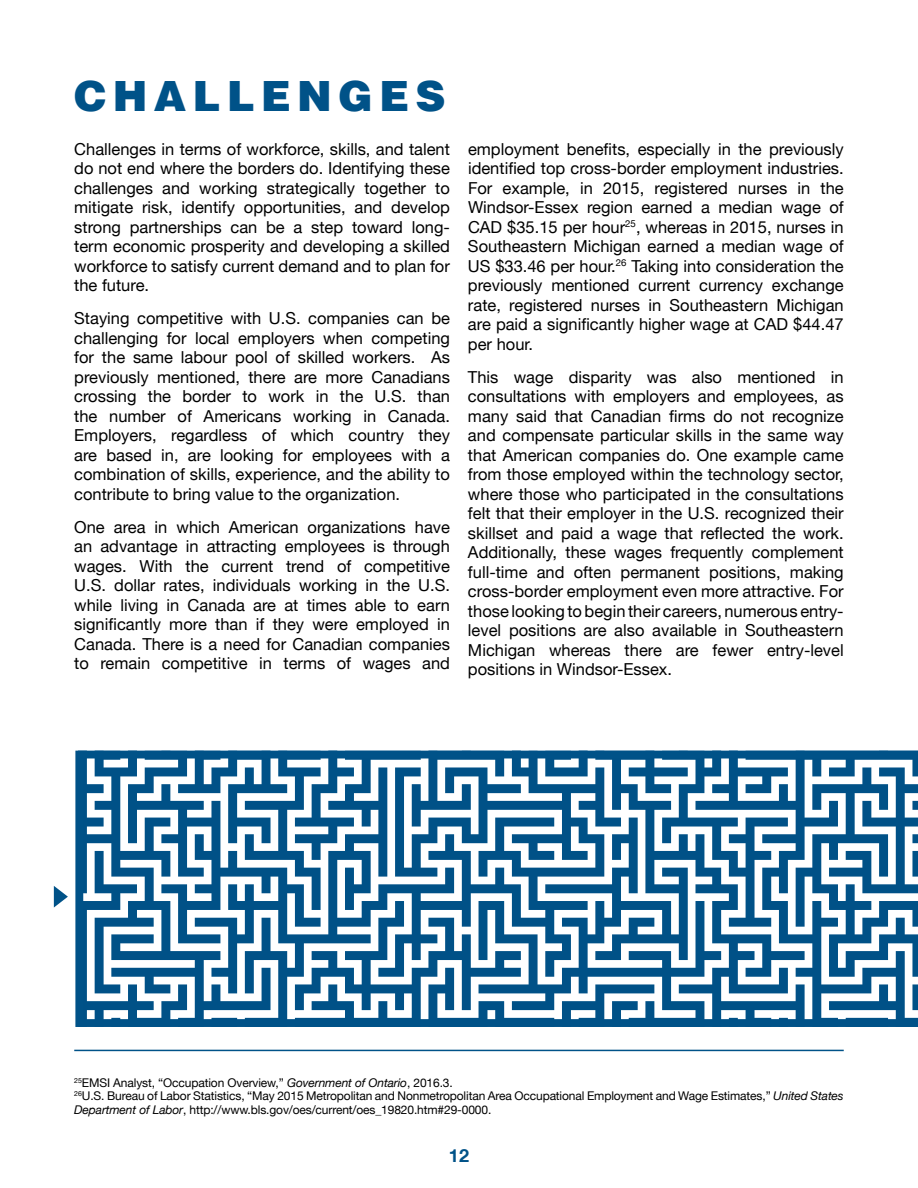
<style>
.page{position:relative;width:918px;height:1188px;background:#fff}
.page>*{position:absolute;margin:0;border:0;box-sizing:border-box;transform-origin:0 0}
.t1{font:900 41.7px "Helvetica LT";letter-spacing:.15em;color:#005288}
.t2{font:700 18px "Helvetica Neue LT";color:#005288}
.t3{font:16.5px/19.5px "Helvetica Neue LT";color:#000;text-align:justify}
.t4{font:12px/13.5px "Helvetica Neue LT";letter-spacing:-.01em;color:#000}
.s1{font-style:italic}
</style>
<div class="page">
<hr style="left:74px;top:1050px;width:770px;height:1px;background:#005288">
<svg style="left:75px;top:751px;width:843px;height:276px"></svg>
<svg style="left:54px;top:886px;width:14px;height:22px"></svg>
<h1 class="t1" style="left:74px;top:69px;width:337px">CHALLE NGES</h1>
<p class="t3" style="left:74px;top:139px;width:377px">Challenges in terms of workforce, skills, and talent do not end where the borders do. Identifying these challenges and working strategically together to mitigate risk, identify opportunities, and develop strong partnerships can be a step toward long&shy;term economic prosperity and developing a skilled workforce to satisfy current demand and to plan for the future.</p>
<p class="t3" style="left:74px;top:309px;width:377px">Staying competitive with U.S. companies can be challenging for local employers when competing for the same labour pool of skilled workers. As previously mentioned, there are more Canadians crossing the border to work in the U.S. than the number of Americans working in Canada.<br>Employers, regardless of which country they are based in, are looking for employees with a combination of skills, experience, and the ability to contribute to bring value to the organization.</p>
<p class="t3" style="left:74px;top:517px;width:377px">One area in which American organizations have an advantage in attracting employees is through wages. With the current trend of competitive U.S. dollar rates, individuals working in the U.S. while living in Canada are at times able to earn significantly more than if they were employed in Canada. There is a need for Canadian companies to remain competitive in terms of wages and</p>
<p class="t3" style="left:468px;top:139px;width:377px">employment benefits, especially in the previously identified top cross-border employment industries.<br>For example, in 2015, registered nurses in the Windsor-Essex region earned a median wage of CAD $35.15 per hour<sup>25</sup>, whereas in 2015, nurses in Southeastern Michigan earned a median wage of US $33.46 per hour.<sup>26</sup> Taking into consideration the previously mentioned current currency exchange rate, registered nurses in Southeastern Michigan are paid a significantly higher wage at CAD $44.47 per hour.</p>
<p class="t3" style="left:468px;top:367px;width:377px">This wage disparity was also mentioned in consultations with employers and employees, as many said that Canadian firms do not recognize and compensate particular skills in the same way that American companies do. One example came from those employed within the technology sector, where those who participated in the consultations felt that their employer in the U.S. recognized their skillset and paid a wage that reflected the work.<br>Additionally, these wages frequently complement full-time and often permanent positions, making cross-border employment even more attractive. For those looking to begin their careers, numerous entry&shy;level positions are also available in Southeastern Michigan whereas there are fewer entry-level positions in Windsor-Essex.</p>
<p class="t4" style="left:74px;top:1076px;width:771px"><sup>25</sup>EMSI Analyst, “Occupation Overview,” <span class="s1">Government of Ontario</span>, 2016.3.<br><sup>26</sup>U.S. Bureau of Labor Statistics, “May 2015 Metropolitan and Nonmetropolitan Area Occupational Employment and Wage Estimates,” <span class="s1">United States<br>Department of Labor</span>, http://www.bls.gov/oes/current/oes_19820.htm#29-0000.</p>
<p class="t2" style="left:449px;top:1144px;width:22px">12</p>
</div>
